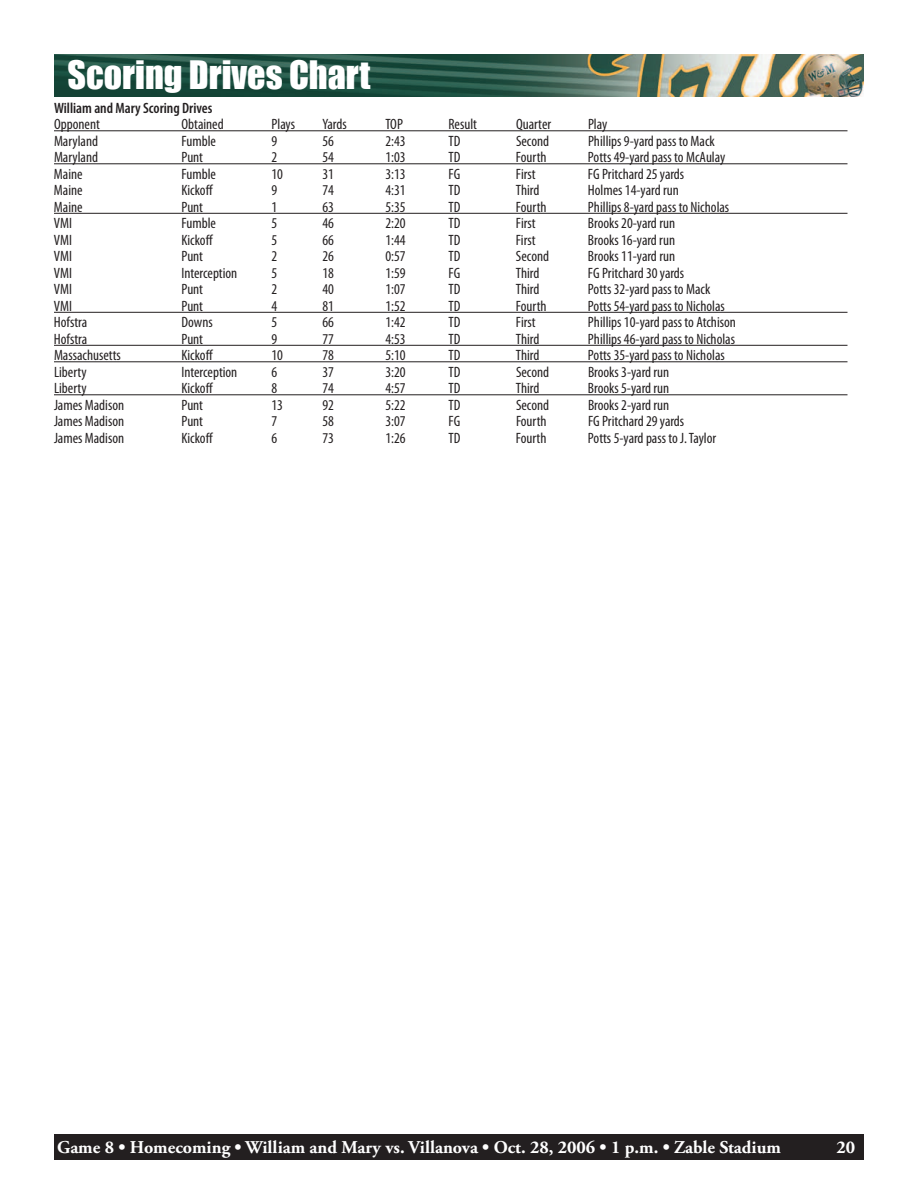
<style>
.page{position:relative;width:918px;height:1188px;background:#fff}
.page>*{position:absolute;margin:0;border:0;box-sizing:border-box;transform-origin:0 0}
.t1{font:36px "Impact";color:#fff}
.t2{font:700 18px "Adobe Garamond Pro";color:#fff}
.t3{font:condensed 15px "Myriad Pro";color:#231f20}
.t4{font:600 condensed 15px "Myriad Pro";color:#231f20}
</style>
<div class="page">
<div style="left:54px;top:1134px;width:810px;height:26px;background:#231f20"></div>
<img style="left:54px;top:54px;width:810px;height:42px">
<hr style="left:54px;top:130px;width:794px;height:1px;background:#231f20">
<hr style="left:54px;top:163px;width:794px;height:1px;background:#231f20">
<hr style="left:54px;top:213px;width:794px;height:1px;background:#231f20">
<hr style="left:54px;top:312px;width:794px;height:1px;background:#231f20">
<hr style="left:54px;top:345px;width:794px;height:1px;background:#231f20">
<hr style="left:54px;top:361px;width:794px;height:1px;background:#231f20">
<hr style="left:54px;top:394px;width:794px;height:1px;background:#231f20">
<h1 class="t1" style="left:68px;top:53px;width:304px">Scoring Drives Chart</h1>
<p class="t4" style="left:54px;top:100px;width:160px">William and Mary Scoring Drives</p>
<p class="t3" style="left:54px;top:116px;width:47px">Opponent</p>
<p class="t3" style="left:182px;top:116px;width:44px">Obtained</p>
<p class="t3" style="left:272px;top:116px;width:25px">Plays</p>
<p class="t3" style="left:322px;top:116px;width:26px">Yards</p>
<p class="t3" style="left:386px;top:116px;width:19px">TOP</p>
<p class="t3" style="left:448px;top:116px;width:30px">Result</p>
<p class="t3" style="left:516px;top:116px;width:37px">Quarter</p>
<p class="t3" style="left:588px;top:116px;width:21px">Play</p>
<p class="t3" style="left:54px;top:133px;width:46px">Maryland</p>
<p class="t3" style="left:182px;top:133px;width:36px">Fumble</p>
<p class="t3" style="left:272px;top:133px;width:7px">9</p>
<p class="t3" style="left:322px;top:133px;width:13px">56</p>
<p class="t3" style="left:386px;top:133px;width:22px">2:43</p>
<p class="t3" style="left:448px;top:133px;width:13px">TD</p>
<p class="t3" style="left:516px;top:133px;width:35px">Second</p>
<p class="t3" style="left:588px;top:133px;width:128px">Phillips 9-yard pass to Mack</p>
<p class="t3" style="left:54px;top:149px;width:46px">Maryland</p>
<p class="t3" style="left:182px;top:149px;width:23px">Punt</p>
<p class="t3" style="left:272px;top:149px;width:7px">2</p>
<p class="t3" style="left:322px;top:149px;width:13px">54</p>
<p class="t3" style="left:385px;top:149px;width:22px">1:03</p>
<p class="t3" style="left:448px;top:149px;width:13px">TD</p>
<p class="t3" style="left:516px;top:149px;width:32px">Fourth</p>
<p class="t3" style="left:588px;top:149px;width:139px">Potts 49-yard pass to McAulay</p>
<p class="t3" style="left:54px;top:166px;width:30px">Maine</p>
<p class="t3" style="left:181px;top:166px;width:36px">Fumble</p>
<p class="t3" style="left:271px;top:166px;width:13px">10</p>
<p class="t3" style="left:322px;top:166px;width:13px">31</p>
<p class="t3" style="left:385px;top:166px;width:22px">3:13</p>
<p class="t3" style="left:448px;top:166px;width:13px">FG</p>
<p class="t3" style="left:516px;top:166px;width:21px">First</p>
<p class="t3" style="left:588px;top:166px;width:98px">FG Pritchard 25 yards</p>
<p class="t3" style="left:54px;top:182px;width:30px">Maine</p>
<p class="t3" style="left:181px;top:182px;width:33px">Kickoff</p>
<p class="t3" style="left:271px;top:182px;width:7px">9</p>
<p class="t3" style="left:322px;top:182px;width:13px">74</p>
<p class="t3" style="left:385px;top:182px;width:22px">4:31</p>
<p class="t3" style="left:448px;top:182px;width:13px">TD</p>
<p class="t3" style="left:516px;top:182px;width:25px">Third</p>
<p class="t3" style="left:588px;top:182px;width:92px">Holmes 14-yard run</p>
<p class="t3" style="left:54px;top:199px;width:30px">Maine</p>
<p class="t3" style="left:181px;top:199px;width:23px">Punt</p>
<p class="t3" style="left:271px;top:199px;width:7px">1</p>
<p class="t3" style="left:322px;top:199px;width:13px">63</p>
<p class="t3" style="left:385px;top:199px;width:22px">5:35</p>
<p class="t3" style="left:448px;top:199px;width:13px">TD</p>
<p class="t3" style="left:516px;top:199px;width:32px">Fourth</p>
<p class="t3" style="left:588px;top:199px;width:143px">Phillips 8-yard pass to Nicholas</p>
<p class="t3" style="left:54px;top:215px;width:20px">VMI</p>
<p class="t3" style="left:181px;top:215px;width:36px">Fumble</p>
<p class="t3" style="left:271px;top:215px;width:7px">5</p>
<p class="t3" style="left:322px;top:215px;width:13px">46</p>
<p class="t3" style="left:385px;top:215px;width:22px">2:20</p>
<p class="t3" style="left:448px;top:215px;width:13px">TD</p>
<p class="t3" style="left:516px;top:215px;width:21px">First</p>
<p class="t3" style="left:588px;top:215px;width:89px">Brooks 20-yard run</p>
<p class="t3" style="left:54px;top:232px;width:20px">VMI</p>
<p class="t3" style="left:181px;top:232px;width:33px">Kickoff</p>
<p class="t3" style="left:271px;top:232px;width:7px">5</p>
<p class="t3" style="left:322px;top:232px;width:13px">66</p>
<p class="t3" style="left:385px;top:232px;width:22px">1:44</p>
<p class="t3" style="left:448px;top:232px;width:13px">TD</p>
<p class="t3" style="left:516px;top:232px;width:21px">First</p>
<p class="t3" style="left:588px;top:232px;width:89px">Brooks 16-yard run</p>
<p class="t3" style="left:54px;top:248px;width:20px">VMI</p>
<p class="t3" style="left:181px;top:248px;width:23px">Punt</p>
<p class="t3" style="left:271px;top:248px;width:7px">2</p>
<p class="t3" style="left:322px;top:248px;width:13px">26</p>
<p class="t3" style="left:385px;top:248px;width:22px">0:57</p>
<p class="t3" style="left:448px;top:248px;width:13px">TD</p>
<p class="t3" style="left:516px;top:248px;width:35px">Second</p>
<p class="t3" style="left:588px;top:248px;width:89px">Brooks 11-yard run</p>
<p class="t3" style="left:54px;top:265px;width:20px">VMI</p>
<p class="t3" style="left:181px;top:265px;width:57px">Interception</p>
<p class="t3" style="left:271px;top:265px;width:7px">5</p>
<p class="t3" style="left:322px;top:265px;width:13px">18</p>
<p class="t3" style="left:385px;top:265px;width:22px">1:59</p>
<p class="t3" style="left:448px;top:265px;width:13px">FG</p>
<p class="t3" style="left:516px;top:265px;width:25px">Third</p>
<p class="t3" style="left:588px;top:265px;width:98px">FG Pritchard 30 yards</p>
<p class="t3" style="left:54px;top:281px;width:20px">VMI</p>
<p class="t3" style="left:181px;top:281px;width:23px">Punt</p>
<p class="t3" style="left:271px;top:281px;width:7px">2</p>
<p class="t3" style="left:322px;top:281px;width:13px">40</p>
<p class="t3" style="left:385px;top:281px;width:22px">1:07</p>
<p class="t3" style="left:448px;top:281px;width:13px">TD</p>
<p class="t3" style="left:516px;top:281px;width:25px">Third</p>
<p class="t3" style="left:588px;top:281px;width:124px">Potts 32-yard pass to Mack</p>
<p class="t3" style="left:54px;top:298px;width:20px">VMI</p>
<p class="t3" style="left:181px;top:298px;width:23px">Punt</p>
<p class="t3" style="left:271px;top:298px;width:7px">4</p>
<p class="t3" style="left:322px;top:298px;width:13px">81</p>
<p class="t3" style="left:385px;top:298px;width:22px">1:52</p>
<p class="t3" style="left:448px;top:298px;width:13px">TD</p>
<p class="t3" style="left:516px;top:298px;width:32px">Fourth</p>
<p class="t3" style="left:588px;top:298px;width:138px">Potts 54-yard pass to Nicholas</p>
<p class="t3" style="left:54px;top:314px;width:35px">Hofstra</p>
<p class="t3" style="left:181px;top:314px;width:33px">Downs</p>
<p class="t3" style="left:271px;top:314px;width:7px">5</p>
<p class="t3" style="left:322px;top:314px;width:13px">66</p>
<p class="t3" style="left:385px;top:314px;width:22px">1:42</p>
<p class="t3" style="left:448px;top:314px;width:13px">TD</p>
<p class="t3" style="left:516px;top:314px;width:21px">First</p>
<p class="t3" style="left:588px;top:314px;width:149px">Phillips 10-yard pass to Atchison</p>
<p class="t3" style="left:54px;top:331px;width:35px">Hofstra</p>
<p class="t3" style="left:181px;top:331px;width:23px">Punt</p>
<p class="t3" style="left:271px;top:331px;width:7px">9</p>
<p class="t3" style="left:322px;top:331px;width:13px">77</p>
<p class="t3" style="left:385px;top:331px;width:22px">4:53</p>
<p class="t3" style="left:448px;top:331px;width:13px">TD</p>
<p class="t3" style="left:516px;top:331px;width:25px">Third</p>
<p class="t3" style="left:588px;top:331px;width:149px">Phillips 46-yard pass to Nicholas</p>
<p class="t3" style="left:54px;top:347px;width:68px">Massachusetts</p>
<p class="t3" style="left:182px;top:347px;width:33px">Kickoff</p>
<p class="t3" style="left:271px;top:347px;width:13px">10</p>
<p class="t3" style="left:322px;top:347px;width:13px">78</p>
<p class="t3" style="left:385px;top:347px;width:22px">5:10</p>
<p class="t3" style="left:448px;top:347px;width:13px">TD</p>
<p class="t3" style="left:516px;top:347px;width:25px">Third</p>
<p class="t3" style="left:588px;top:347px;width:138px">Potts 35-yard pass to Nicholas</p>
<p class="t3" style="left:54px;top:364px;width:34px">Liberty</p>
<p class="t3" style="left:182px;top:364px;width:57px">Interception</p>
<p class="t3" style="left:272px;top:364px;width:7px">6</p>
<p class="t3" style="left:322px;top:364px;width:13px">37</p>
<p class="t3" style="left:386px;top:364px;width:22px">3:20</p>
<p class="t3" style="left:448px;top:364px;width:13px">TD</p>
<p class="t3" style="left:516px;top:364px;width:35px">Second</p>
<p class="t3" style="left:588px;top:364px;width:83px">Brooks 3-yard run</p>
<p class="t3" style="left:54px;top:380px;width:34px">Liberty</p>
<p class="t3" style="left:182px;top:380px;width:33px">Kickoff</p>
<p class="t3" style="left:271px;top:380px;width:7px">8</p>
<p class="t3" style="left:322px;top:380px;width:13px">74</p>
<p class="t3" style="left:385px;top:380px;width:22px">4:57</p>
<p class="t3" style="left:448px;top:380px;width:13px">TD</p>
<p class="t3" style="left:516px;top:380px;width:25px">Third</p>
<p class="t3" style="left:588px;top:380px;width:83px">Brooks 5-yard run</p>
<p class="t3" style="left:54px;top:397px;width:72px">James Madison</p>
<p class="t3" style="left:182px;top:397px;width:23px">Punt</p>
<p class="t3" style="left:272px;top:397px;width:13px">13</p>
<p class="t3" style="left:322px;top:397px;width:13px">92</p>
<p class="t3" style="left:386px;top:397px;width:22px">5:22</p>
<p class="t3" style="left:448px;top:397px;width:13px">TD</p>
<p class="t3" style="left:516px;top:397px;width:35px">Second</p>
<p class="t3" style="left:588px;top:397px;width:83px">Brooks 2-yard run</p>
<p class="t3" style="left:54px;top:413px;width:72px">James Madison</p>
<p class="t3" style="left:182px;top:413px;width:23px">Punt</p>
<p class="t3" style="left:272px;top:413px;width:7px">7</p>
<p class="t3" style="left:322px;top:413px;width:13px">58</p>
<p class="t3" style="left:386px;top:413px;width:22px">3:07</p>
<p class="t3" style="left:448px;top:413px;width:13px">FG</p>
<p class="t3" style="left:516px;top:413px;width:32px">Fourth</p>
<p class="t3" style="left:588px;top:413px;width:98px">FG Pritchard 29 yards</p>
<p class="t3" style="left:54px;top:430px;width:72px">James Madison</p>
<p class="t3" style="left:182px;top:430px;width:33px">Kickoff</p>
<p class="t3" style="left:271px;top:430px;width:7px">6</p>
<p class="t3" style="left:322px;top:430px;width:13px">73</p>
<p class="t3" style="left:385px;top:430px;width:22px">1:26</p>
<p class="t3" style="left:448px;top:430px;width:13px">TD</p>
<p class="t3" style="left:516px;top:430px;width:32px">Fourth</p>
<p class="t3" style="left:588px;top:430px;width:130px">Potts 5-yard pass to J. Taylor</p>
<p class="t2" style="left:57px;top:1137px;width:725px">Game 8 • Homecoming • William and Mary vs. Villanova • Oct. 28, 2006 • 1 p.m. • Zable Stadium</p>
<p class="t2" style="left:837px;top:1137px;width:20px">20</p>
</div>
